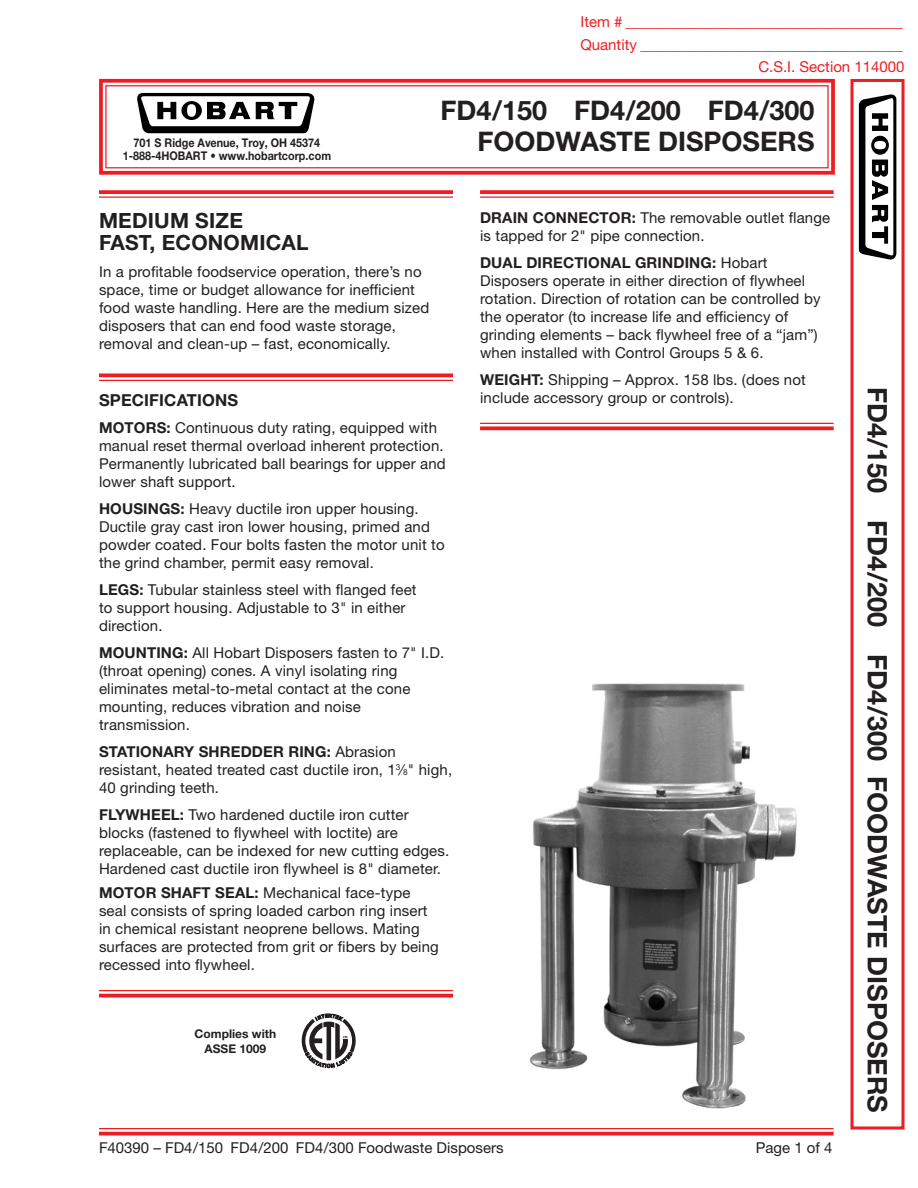
<style>
.page{position:relative;width:918px;height:1188px;background:#fff}
.page>*{position:absolute;margin:0;border:0;box-sizing:border-box;transform-origin:0 0}
.t1{font:700 27px/31.5px "Helvetica Neue LT Std";color:#231f20;text-align:right}
.t2{font:700 21px/22.5px "Helvetica Neue LT Std";letter-spacing:.01em;color:#231f20}
.t3{font:700 16.5px "Helvetica Neue LT Std";letter-spacing:.01em;color:#231f20}
.Bottom_Line{font:15px/18px "Helvetica Neue LT Std";letter-spacing:.01em;color:#231f20}
.t4{font:15px/22.5px "Helvetica Neue LT Std";color:#ee1d23;text-align:right}
.t5{font:700 12px/13.5px "Helvetica Neue LT Std";color:#231f20;text-align:center;scale:.9 1}
.t6{font:700 12px "Helvetica Neue LT Std";color:#231f20}
.s1{font-weight:700}
.s2{font-size:8.25px}
</style>
<div class="page">
<svg style="left:99px;top:78px;width:736px;height:97px"></svg>
<div style="left:105px;top:85px;width:724px;height:83px;border:1px solid #ee1d23"></div>
<div style="left:850px;top:79px;width:54px;height:1051px;border:3px solid #ee1d23"></div>
<hr style="left:99px;top:1128px;width:735px;height:1px;background:#ee1d23">
<svg style="left:99px;top:1132px;width:735px;height:4px;background:#f0393e"></svg>
<svg style="left:137px;top:93px;width:178px;height:40px"></svg>
<svg style="left:859px;top:94px;width:37px;height:166px"></svg>
<svg style="left:480px;top:190px;width:354px;height:4px"></svg>
<hr style="left:480px;top:196px;width:354px;height:2px;background:#ee1d23">
<hr style="left:480px;top:423px;width:354px;height:1px;background:#ee1d23">
<svg style="left:480px;top:426px;width:354px;height:4px"></svg>
<svg style="left:99px;top:190px;width:354px;height:4px"></svg>
<hr style="left:99px;top:197px;width:354px;height:1px;background:#ee1d23">
<svg style="left:99px;top:373px;width:354px;height:4px"></svg>
<hr style="left:99px;top:380px;width:354px;height:1px;background:#ee1d23">
<hr style="left:99px;top:990px;width:354px;height:1px;background:#ee1d23">
<hr style="left:99px;top:994px;width:354px;height:3px;background:#ee1d23">
<img style="left:530px;top:683px;width:267px;height:426px">
<svg style="left:302px;top:1014px;width:54px;height:54px"></svg>
<p class="t5" style="left:123px;top:135px;width:233px">701 S Ridge Avenue, Troy, OH 45374<br>1-888-4HOBART • www.hobartcorp.com</p>
<p class="t4" style="left:580px;top:10px;width:326px">Item # _____________________________________<br>Quantity ___________________________________<br>C.S.I. Section 114000</p>
<h1 class="t1" style="left:440px;top:94px;width:376px">FD4/150 FD4/200 FD4/300<br>FOODWASTE DISPOSERS</h1>
<p class="t2" style="left:99px;top:209px;width:211px">MEDIUM SIZE<br>FAST, ECONOMICAL</p>
<p class="Bottom_Line" style="left:99px;top:263px;width:332px">In a profitable foodservice operation, there’s no space, time or budget allowance for inefficient food waste handling. Here are the medium sized disposers that can end food waste storage, removal and clean-up – fast, economically.</p>
<p class="t3" style="left:99px;top:390px;width:141px">SPECIFICATIONS</p>
<p class="Bottom_Line" style="left:99px;top:419px;width:348px"><span class="s1">MOTORS:</span> Continuous duty rating, equipped with manual reset thermal overload inherent protection.<br>Permanently lubricated ball bearings for upper and lower shaft support.</p>
<p class="Bottom_Line" style="left:99px;top:500px;width:347px"><span class="s1">HOUSINGS:</span> Heavy ductile iron upper housing.<br>Ductile gray cast iron lower housing, primed and powder coated. Four bolts fasten the motor unit to the grind chamber, permit easy removal.</p>
<p class="Bottom_Line" style="left:99px;top:581px;width:319px"><span class="s1">LEGS:</span> Tubular stainless steel with flanged feet to support housing. Adjustable to 3" in either direction.</p>
<p class="Bottom_Line" style="left:99px;top:644px;width:347px"><span class="s1">MOUNTING:</span> All Hobart Disposers fasten to 7" I.D. (throat opening) cones. A vinyl isolating ring eliminates metal-to-metal contact at the cone mounting, reduces vibration and noise transmission.</p>
<p class="Bottom_Line" style="left:99px;top:743px;width:355px"><span class="s1">STATIONARY SHREDDER RING:</span> Abrasion resistant, heated treated cast ductile iron, 1<sup>3</sup>⁄<span class="s2">8</span>" high,<br>40 grinding teeth.</p>
<p class="Bottom_Line" style="left:99px;top:806px;width:352px"><span class="s1">FLYWHEEL:</span> Two hardened ductile iron cutter blocks (fastened to flywheel with loctite) are replaceable, can be indexed for new cutting edges.<br>Hardened cast ductile iron flywheel is 8" diameter.</p>
<p class="Bottom_Line" style="left:99px;top:884px;width:341px"><span class="s1">MOTOR SHAFT SEAL:</span> Mechanical face-type seal consists of spring loaded carbon ring insert in chemical resistant neoprene bellows. Mating surfaces are protected from grit or fibers by being recessed into flywheel.</p>
<p class="t6" style="left:195px;top:1027px;width:83px">Complies with</p>
<p class="t6" style="left:205px;top:1042px;width:63px">ASSE 1009</p>
<p class="Bottom_Line" style="left:480px;top:209px;width:352px"><span class="s1">DRAIN CONNECTOR:</span> The removable outlet flange is tapped for 2" pipe connection.</p>
<p class="Bottom_Line" style="left:480px;top:254px;width:342px"><span class="s1">DUAL DIRECTIONAL GRINDING:</span> Hobart Disposers operate in either direction of flywheel rotation. Direction of rotation can be controlled by the operator (to increase life and efficiency of grinding elements – back flywheel free of a “jam”) when installed with Control Groups 5 &amp; 6.</p>
<p class="Bottom_Line" style="left:480px;top:371px;width:327px"><span class="s1">WEIGHT:</span> Shipping – Approx. 158 lbs. (does not include accessory group or controls).</p>
<p class="Bottom_Line" style="left:99px;top:1139px;width:406px">F40390 – FD4/150 FD4/200 FD4/300 Foodwaste Disposers</p>
<p class="Bottom_Line" style="left:756px;top:1139px;width:78px">Page 1 of 4</p>
<p class="t1" style="left:894px;top:387px;width:728px;rotate:90deg">FD4/150 FD4/200 FD4/300 FOODWASTE DISPOSERS</p>
</div>
